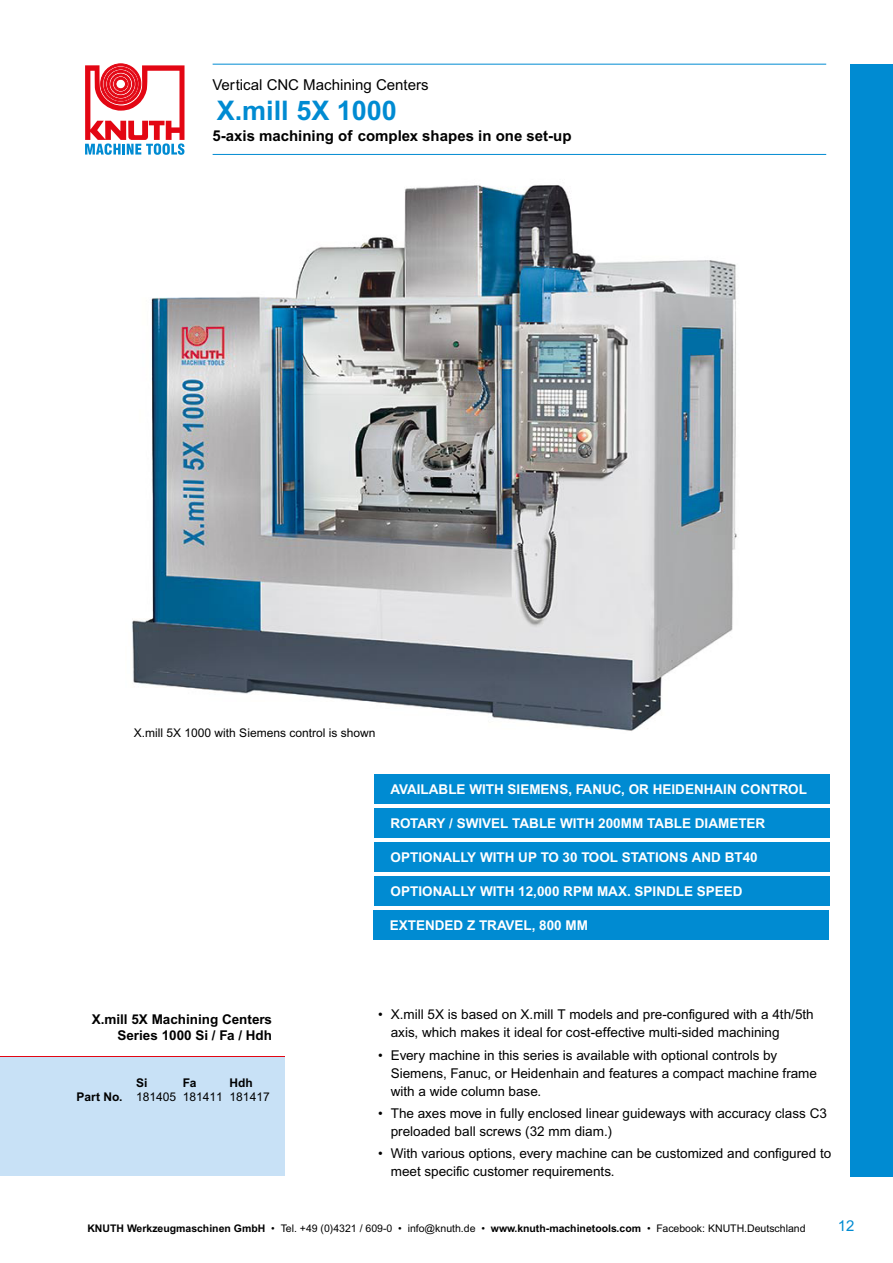
<style>
.page{position:relative;width:893px;height:1263px;background:#fff}
.page>*{position:absolute;margin:0;border:0;box-sizing:border-box;transform-origin:0 0}
.t1{font:700 27px "Arial MT Pro";color:#008bd2}
.t2{font:700 15px "Arial MT Pro";color:#000}
.t3{font:15px "Arial MT Pro";color:#000}
.t4{font:15px "Arial MT Pro";color:#008bd2}
.t5{font:13.5px/18px "Arial MT Pro";color:#000}
.t6{font:700 13.5px "Arial MT Pro";color:#fff}
.t7{font:700 13.5px/16.2px "Arial MT Pro";color:#000;text-align:right}
.t8{font:12px/14.4px "Arial MT Pro";color:#000}
.t9{font:700 12px "Arial MT Pro";color:#000}
.t10{font:10.5px "Arial MT Pro";color:#000}
.s1{font-weight:700}
</style>
<div class="page">
<svg style="left:85px;top:64px;width:100px;height:91px"></svg>
<hr style="left:213px;top:64px;width:613px;height:1px;background:#008bd2">
<hr style="left:213px;top:154px;width:613px;height:1px;background:#008bd2">
<div style="left:850px;top:64px;width:43px;height:1112px;background:#008bd2"></div>
<img style="left:132px;top:185px;width:605px;height:546px">
<div style="left:374px;top:774px;width:455px;height:30px;background:#008bd2"></div>
<div style="left:374px;top:808px;width:455px;height:30px;background:#008bd2"></div>
<div style="left:374px;top:842px;width:455px;height:30px;background:#008bd2"></div>
<div style="left:374px;top:876px;width:455px;height:30px;background:#008bd2"></div>
<div style="left:373px;top:910px;width:455px;height:30px;background:#008bd2"></div>
<div style="left:0;top:1057px;width:285px;height:119px;background:#c8e1f6"></div>
<hr style="left:0;top:1056px;width:285px;height:1px;background:#e30613">
<p class="t3" style="left:213px;top:76px;width:218px">Vertical CNC Machining Centers</p>
<p class="t2" style="left:213px;top:126px;width:360px">5-axis machining of complex shapes in one set-up</p>
<h1 class="t1" style="left:217px;top:94px;width:182px">X.mill 5X 1000</h1>
<p class="t8" style="left:134px;top:726px;width:243px">X.mill 5X 1000 with Siemens control is shown</p>
<p class="t6" style="left:391px;top:781px;width:418px">AVAILABLE WITH SIEMENS, FANUC, OR HEIDENHAIN CONTROL</p>
<p class="t6" style="left:391px;top:815px;width:376px">ROTARY / SWIVEL TABLE WITH 200MM TABLE DIAMETER</p>
<p class="t6" style="left:391px;top:849px;width:369px">OPTIONALLY WITH UP TO 30 TOOL STATIONS AND BT40</p>
<p class="t6" style="left:391px;top:883px;width:353px">OPTIONALLY WITH 12,000 RPM MAX. SPINDLE SPEED</p>
<p class="t6" style="left:390px;top:917px;width:200px">EXTENDED Z TRAVEL, 800 MM</p>
<p class="t7" style="left:92px;top:1011px;width:182px">X.mill 5X Machining Centers<br>Series 1000 Si / Fa / Hdh</p>
<p class="t9" style="left:136px;top:1075px;width:13px">Si</p>
<p class="t9" style="left:183px;top:1075px;width:15px">Fa</p>
<p class="t8" style="left:77px;top:1076px;width:195px;text-indent:153px"><span class="s1">Hdh<br>Part No.</span> 181405 181411 181417</p>
<p class="t5" style="left:391px;top:1006px;width:424px;text-indent:-13px">• X.mill 5X is based on X.mill T models and pre-configured with a 4th/5th axis, which makes it ideal for cost-effective multi-sided machining</p>
<p class="t5" style="left:391px;top:1047px;width:428px;text-indent:-13px">• Every machine in this series is available with optional controls by<br>Siemens, Fanuc, or Heidenhain and features a compact machine frame with a wide column base.</p>
<p class="t5" style="left:391px;top:1105px;width:438px;text-indent:-13px">• The axes move in fully enclosed linear guideways with accuracy class C3 preloaded ball screws (32 mm diam.)</p>
<p class="t5" style="left:391px;top:1145px;width:442px;text-indent:-13px">• With various options, every machine can be customized and configured to meet specific customer requirements.</p>
<p class="t10" style="left:87px;top:1222px;width:720px"><span class="s1">KNUTH Werkzeugmaschinen GmbH</span> • Tel. +49 (0)4321 / 609-0 • info@knuth.de • <span class="s1">www.knuth-machinetools.com</span> • Facebook: KNUTH.Deutschland</p>
<p class="t4" style="left:838px;top:1217px;width:18px">12</p>
</div>
